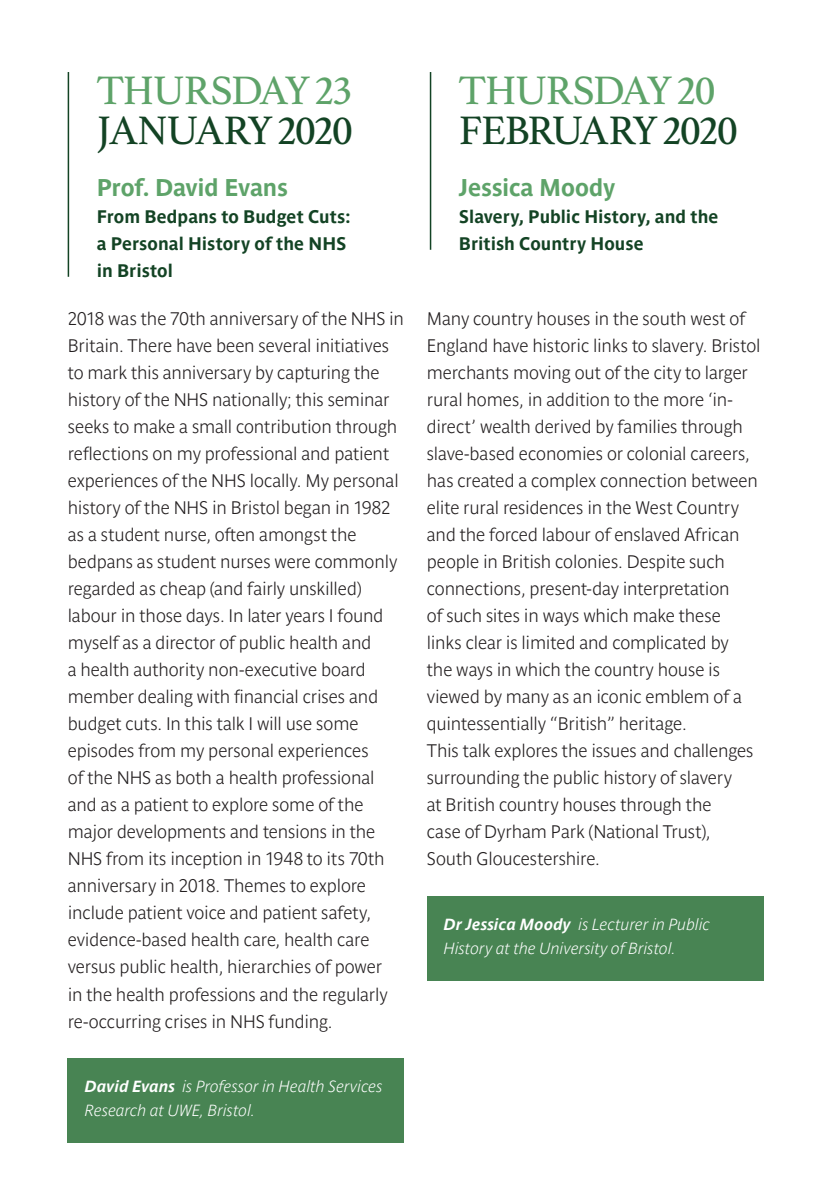
<style>
.page{position:relative;width:831px;height:1191px;background:#fff}
.page>*{position:absolute;margin:0;border:0;box-sizing:border-box;transform-origin:0 0}
.Heading___Date{font:42px/40px "Athelas";letter-spacing:-.035em;color:#134324}
.Heading___Speaker{font:700 24px "Parisine Pro";letter-spacing:-.01em;color:#5ea369}
.Body{font:700 18px/27px "Parisine Pro Clair";letter-spacing:-.005em;color:#231f20}
.Heading___Topic{font:700 18px/27px "Parisine Pro";color:#134324}
.About{font:italic 700 16px/24px "Parisine Pro Clair";color:#fff}
.s1{color:#5ea369}
.s2{font-family:"Parisine Pro"}
</style>
<div class="page">
<hr style="left:68px;top:72px;width:1px;height:89px;background:#134324">
<hr style="left:68px;top:161px;width:1px;height:116px;background:#134324">
<hr style="left:430px;top:72px;width:1px;height:89px;background:#134324">
<hr style="left:430px;top:161px;width:1px;height:89px;background:#134324">
<div style="left:68px;top:1057px;width:336px;height:85px;background:#488453"></div>
<div style="left:427px;top:895px;width:336px;height:85px;background:#488453"></div>
<p class="Heading___Date" style="left:97px;top:72px;width:257px"><span class="s1">THURSDAY 23<br></span>JANUARY 2020</p>
<p class="Heading___Speaker" style="left:97px;top:169px;width:193px">Prof. David Evans</p>
<p class="Heading___Topic" style="left:97px;top:201px;width:255px">From Bedpans to Budget Cuts: a Personal History of the NHS in Bristol</p>
<p class="Body" style="left:68px;top:304px;width:338px">2018 was the 70th anniversary of the NHS in Britain. There have been several initiatives to mark this anniversary by capturing the history of the NHS nationally; this seminar seeks to make a small contribution through reflections on my professional and patient experiences of the NHS locally. My personal history of the NHS in Bristol began in 1982 as a student nurse, often amongst the bedpans as student nurses were commonly regarded as cheap (and fairly unskilled) labour in those days. In later years I found myself as a director of public health and<br>a health authority non-executive board member dealing with financial crises and budget cuts. In this talk I will use some episodes from my personal experiences<br>of the NHS as both a health professional and as a patient to explore some of the major developments and tensions in the NHS from its inception in 1948 to its 70th anniversary in 2018. Themes to explore include patient voice and patient safety, evidence-based health care, health care versus public health, hierarchies of power<br>in the health professions and the regularly re-occurring crises in NHS funding.</p>
<p class="About" style="left:85px;top:1073px;width:299px"><span class="s2">David Evans</span> is Professor in Health Services<br>Research at UWE, Bristol.</p>
<p class="Heading___Date" style="left:459px;top:72px;width:280px"><span class="s1">THURSDAY 20<br></span>FEBRUARY 2020</p>
<p class="Heading___Speaker" style="left:459px;top:169px;width:158px">Jessica Moody</p>
<p class="Heading___Topic" style="left:459px;top:201px;width:261px">Slavery, Public History, and the<br>British Country House</p>
<p class="Body" style="left:427px;top:304px;width:335px">Many country houses in the south west of England have historic links to slavery. Bristol merchants moving out of the city to larger rural homes, in addition to the more ‘in&shy;direct’ wealth derived by families through slave-based economies or colonial careers, has created a complex connection between elite rural residences in the West Country and the forced labour of enslaved African people in British colonies. Despite such connections, present-day interpretation<br>of such sites in ways which make these<br>links clear is limited and complicated by<br>the ways in which the country house is viewed by many as an iconic emblem of a quintessentially “British” heritage.<br>This talk explores the issues and challenges surrounding the public history of slavery<br>at British country houses through the<br>case of Dyrham Park (National Trust), South Gloucestershire.</p>
<p class="About" style="left:444px;top:911px;width:268px"><span class="s2">Dr Jessica Moody</span> is Lecturer in Public<br>History at the University of Bristol.</p>
</div>
